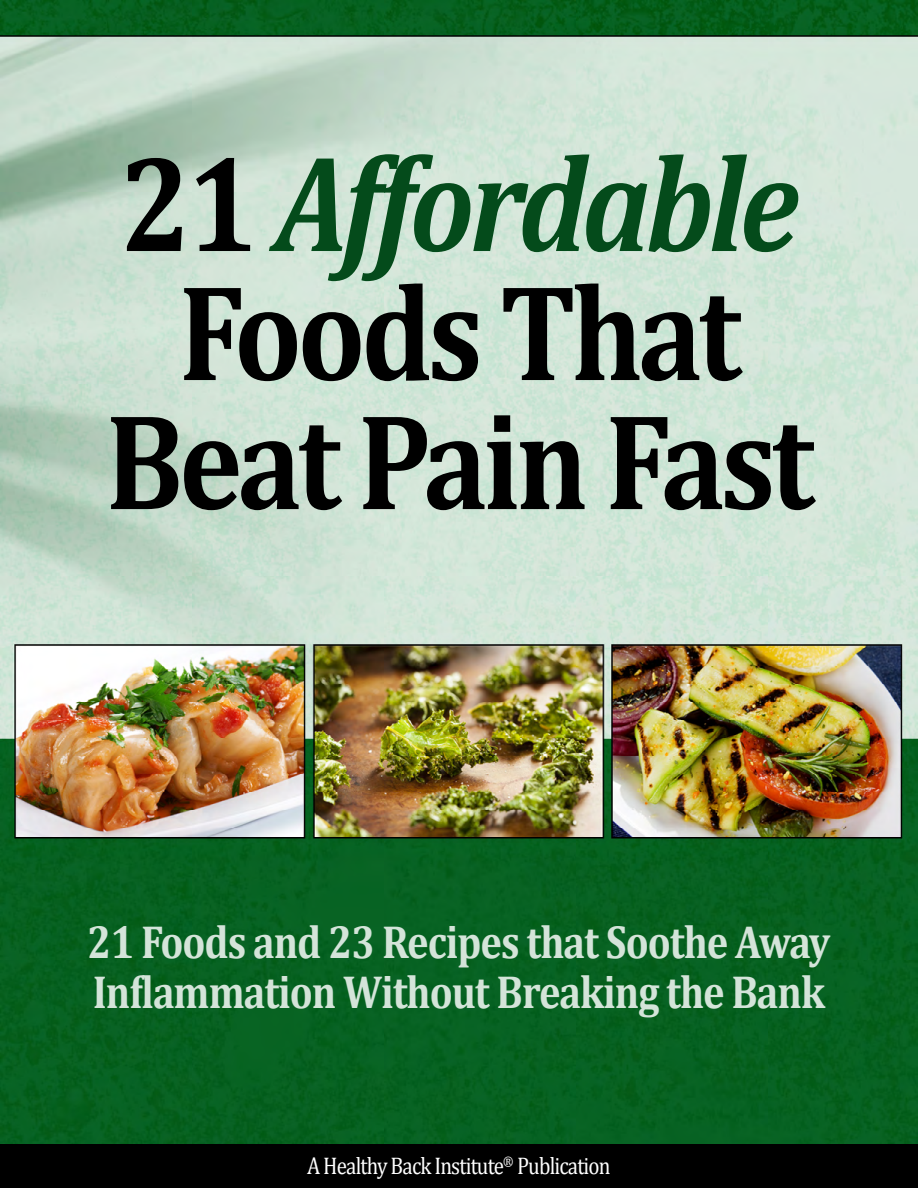
<style>
.page{position:relative;width:918px;height:1188px;background:#fff}
.page>*{position:absolute;margin:0;border:0;box-sizing:border-box;transform-origin:0 0}
.t1{font:700 138px/129px "Cambria";letter-spacing:-.04em;color:#000;text-align:center;scale:.87 1}
.t2{font:700 46.5px/49.5px "Cambria";letter-spacing:-.025em;color:#d4e4d9;scale:.87 1}
.t3{font:24.15px "Cambria";letter-spacing:-.04em;color:#fff;scale:.87 1}
.s1{font-style:italic;color:#044b1b}
</style>
<div class="page">
<img style="left:0;top:0;width:918px;height:1145px">
<div style="left:0;top:1145px;width:918px;height:43px;background:#000"></div>
<h1 class="t1" style="left:105px;top:136px;width:817px">21 <span class="s1">Affordable<br></span>Foods That<br>Beat Pain Fast</h1>
<p class="t2" style="left:87px;top:916px;width:855px">21 Foods and 23 Recipes that Soothe Away<br>Inflammation Without Breaking the Bank</p>
<p class="t3" style="left:307px;top:1151px;width:350px">A Healthy Back Institute<sup>®</sup> Publication</p>
</div>
